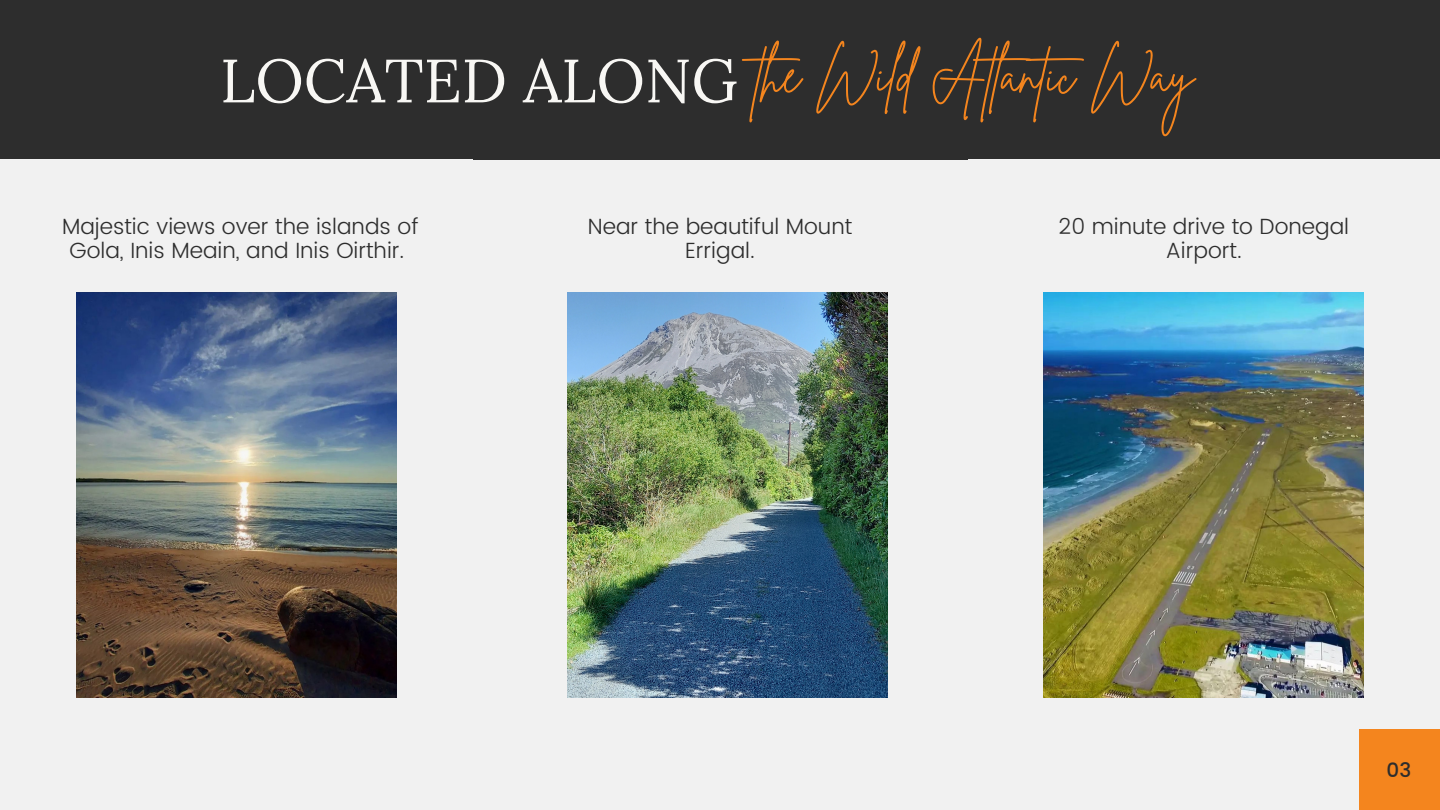
<style>
.page{position:relative;width:1440px;height:810px;background:#f1f1f1}
.page>*{position:absolute;margin:0;border:0;box-sizing:border-box;transform-origin:0 0}
.t1{font:52px "Brittany Signature";color:#f4851e}
.t2{font:300 22px/24px "Poppins";color:#2d2d2d;text-align:center}
.t3{font:500 20px "Poppins";color:#2d2d2d}
.s1{font-family:"Lora";font-size:61px;color:#f8f7f4}
</style>
<div class="page">
<div style="left:0;top:0;width:1440px;height:160px;background:#2d2d2d"></div>
<img style="left:76px;top:293px;width:321px;height:405px">
<img style="left:567px;top:293px;width:320px;height:405px">
<img style="left:1043px;top:293px;width:320px;height:405px">
<div style="left:1359px;top:729px;width:81px;height:81px;background:#f4851e"></div>
<h1 class="t1" style="left:220px;top:41px;width:975px"><span class="s1">LOCATED ALONG</span> the Wild Atlantic Way</h1>
<p class="t2" style="left:62px;top:215px;width:358px">Majestic views over the islands of<br>Gola, Inis Meain, and Inis Oirthir.</p>
<p class="t2" style="left:588px;top:215px;width:266px">Near the beautiful Mount<br>Errigal.</p>
<p class="t2" style="left:1059px;top:215px;width:292px">20 minute drive to Donegal<br>Airport.</p>
<p class="t3" style="left:1387px;top:758px;width:26px">03</p>
</div>
